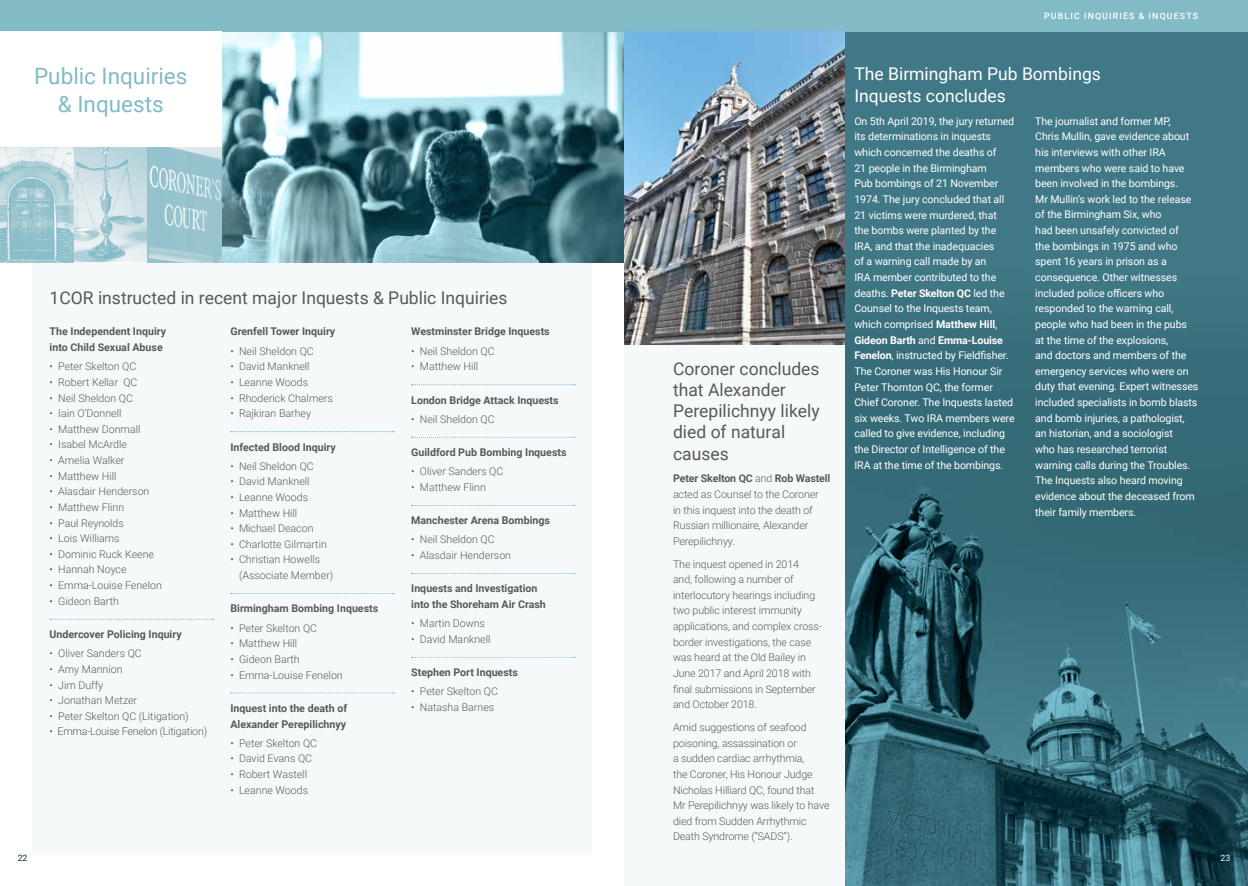
<style>
.page{position:relative;width:1248px;height:886px;background:#fff}
.page>*{position:absolute;margin:0;border:0;box-sizing:border-box;transform-origin:0 0}
.t1{font:22.5px/27.5px "Roboto";color:#82bac6;text-align:center}
.t2{font:17.5px/21.2px "Roboto";color:#58595b}
.t3{font:17.5px/21.2px "Roboto";color:#fff}
.t4{font:300 10.62px/15.6px "Roboto";color:#58595b}
.t5{font:10.62px/15.6px "Roboto";letter-spacing:-.01em;color:#fff}
.t6{font:700 10.62px/15.6px "Roboto";color:#58595b}
.t7{font:300 10.62px "Roboto";letter-spacing:-.02em;color:#58595b}
.t8{font:500 8.75px "Roboto";letter-spacing:.135em;color:#fff}
.t9{font:8.75px "Roboto";color:#0f351e}
.t10{font:8.75px "Roboto";color:#fff}
.s1{font-weight:700}
</style>
<div class="page">
<svg style="left:844px;top:32px;width:403px;height:854px;background:#376c7a"></svg>
<div style="left:624px;top:32px;width:220px;height:854px;background:#f6f9fa"></div>
<div style="left:32px;top:262px;width:559px;height:593px;background:#f6f9fa"></div>
<div style="left:0;top:0;width:1247px;height:32px;background:#82bac6"></div>
<svg style="left:221px;top:32px;width:403px;height:230px"></svg>
<svg style="left:50px;top:619px;width:163px;height:1px"></svg>
<svg style="left:231px;top:431px;width:163px;height:1px"></svg>
<svg style="left:231px;top:593px;width:163px;height:1px"></svg>
<svg style="left:231px;top:693px;width:163px;height:1px"></svg>
<svg style="left:411px;top:384px;width:164px;height:1px"></svg>
<svg style="left:411px;top:437px;width:164px;height:1px"></svg>
<svg style="left:411px;top:505px;width:164px;height:1px"></svg>
<svg style="left:411px;top:573px;width:164px;height:1px"></svg>
<svg style="left:411px;top:657px;width:164px;height:1px"></svg>
<img style="left:0;top:147px;width:74px;height:115px">
<svg style="left:74px;top:147px;width:74px;height:115px;background:#c5dbe1"></svg>
<svg style="left:148px;top:147px;width:73px;height:115px;background:#a3cad2"></svg>
<img style="left:624px;top:32px;width:220px;height:313px">
<h1 class="t1" style="left:34px;top:62px;width:155px">Public Inquiries &amp; Inquests</h1>
<h2 class="t2" style="left:50px;top:286px;width:459px">1COR instructed in recent major Inquests &amp; Public Inquiries</h2>
<p class="t6" style="left:50px;top:323px;width:118px">The Independent Inquiry into Child Sexual Abuse</p>
<p class="t4" style="left:50px;top:358px;width:88px">• Peter Skelton QC</p>
<p class="t4" style="left:50px;top:374px;width:89px">• Robert Kellar QC</p>
<p class="t4" style="left:50px;top:389px;width:85px">• Neil Sheldon QC</p>
<p class="t4" style="left:50px;top:405px;width:73px">• Iain O’Donnell</p>
<p class="t4" style="left:50px;top:421px;width:92px">• Matthew Donmall</p>
<p class="t4" style="left:50px;top:436px;width:79px">• Isabel McArdle</p>
<p class="t4" style="left:50px;top:452px;width:76px">• Amelia Walker</p>
<p class="t4" style="left:50px;top:468px;width:68px">• Matthew Hill</p>
<p class="t4" style="left:50px;top:483px;width:101px">• Alasdair Henderson</p>
<p class="t4" style="left:50px;top:499px;width:76px">• Matthew Flinn</p>
<p class="t4" style="left:50px;top:515px;width:76px">• Paul Reynolds</p>
<p class="t4" style="left:50px;top:530px;width:72px">• Lois Williams</p>
<p class="t4" style="left:50px;top:546px;width:106px">• Dominic Ruck Keene</p>
<p class="t4" style="left:50px;top:561px;width:78px">• Hannah Noyce</p>
<p class="t4" style="left:50px;top:577px;width:114px">• Emma-Louise Fenelon</p>
<p class="t4" style="left:50px;top:593px;width:71px">• Gideon Barth</p>
<p class="t6" style="left:50px;top:626px;width:134px">Undercover Policing Inquiry</p>
<p class="t4" style="left:50px;top:645px;width:94px">• Oliver Sanders QC</p>
<p class="t4" style="left:50px;top:661px;width:74px">• Amy Mannion</p>
<p class="t4" style="left:50px;top:676px;width:55px">• Jim Duffy</p>
<p class="t4" style="left:50px;top:692px;width:89px">• Jonathan Metzer</p>
<p class="t4" style="left:50px;top:708px;width:141px">• Peter Skelton QC (Litigation)</p>
<p class="t7" style="left:50px;top:724px;width:159px">• Emma-Louise Fenelon (Litigation)</p>
<p class="t6" style="left:230px;top:323px;width:106px">Grenfell Tower Inquiry</p>
<p class="t4" style="left:230px;top:343px;width:85px">• Neil Sheldon QC</p>
<p class="t4" style="left:230px;top:358px;width:81px">• David Manknell</p>
<p class="t4" style="left:230px;top:374px;width:79px">• Leanne Woods</p>
<p class="t4" style="left:230px;top:389px;width:104px">• Rhoderick Chalmers</p>
<p class="t4" style="left:230px;top:405px;width:82px">• Rajkiran Barhey</p>
<p class="t6" style="left:230px;top:438px;width:107px">Infected Blood Inquiry</p>
<p class="t4" style="left:230px;top:458px;width:85px">• Neil Sheldon QC</p>
<p class="t4" style="left:230px;top:473px;width:81px">• David Manknell</p>
<p class="t4" style="left:230px;top:489px;width:79px">• Leanne Woods</p>
<p class="t4" style="left:230px;top:504px;width:68px">• Matthew Hill</p>
<p class="t4" style="left:230px;top:520px;width:85px">• Michael Deacon</p>
<p class="t4" style="left:230px;top:536px;width:98px">• Charlotte Gilmartin</p>
<p class="t4" style="left:239px;top:551px;width:96px;text-indent:-9px">• Christian Howells (Associate Member)</p>
<p class="t6" style="left:230px;top:600px;width:149px">Birmingham Bombing Inquests</p>
<p class="t4" style="left:230px;top:620px;width:88px">• Peter Skelton QC</p>
<p class="t4" style="left:230px;top:635px;width:68px">• Matthew Hill</p>
<p class="t4" style="left:230px;top:651px;width:71px">• Gideon Barth</p>
<p class="t4" style="left:230px;top:666px;width:114px">• Emma-Louise Fenelon</p>
<p class="t6" style="left:230px;top:700px;width:118px">Inquest into the death of<br>Alexander Perepilichnyy</p>
<p class="t4" style="left:230px;top:735px;width:88px">• Peter Skelton QC</p>
<p class="t4" style="left:230px;top:750px;width:83px">• David Evans QC</p>
<p class="t4" style="left:230px;top:766px;width:78px">• Robert Wastell</p>
<p class="t4" style="left:230px;top:781px;width:79px">• Leanne Woods</p>
<p class="t6" style="left:411px;top:323px;width:140px">Westminster Bridge Inquests</p>
<p class="t4" style="left:411px;top:343px;width:85px">• Neil Sheldon QC</p>
<p class="t4" style="left:411px;top:358px;width:68px">• Matthew Hill</p>
<p class="t6" style="left:411px;top:392px;width:149px">London Bridge Attack Inquests</p>
<p class="t4" style="left:411px;top:411px;width:85px">• Neil Sheldon QC</p>
<p class="t6" style="left:411px;top:444px;width:157px">Guildford Pub Bombing Inquests</p>
<p class="t4" style="left:411px;top:463px;width:94px">• Oliver Sanders QC</p>
<p class="t4" style="left:411px;top:479px;width:76px">• Matthew Flinn</p>
<p class="t6" style="left:411px;top:512px;width:140px">Manchester Arena Bombings</p>
<p class="t4" style="left:411px;top:531px;width:85px">• Neil Sheldon QC</p>
<p class="t4" style="left:411px;top:547px;width:101px">• Alasdair Henderson</p>
<p class="t6" style="left:411px;top:580px;width:136px">Inquests and Investigation into the Shoreham Air Crash</p>
<p class="t4" style="left:411px;top:615px;width:75px">• Martin Downs</p>
<p class="t4" style="left:411px;top:631px;width:81px">• David Manknell</p>
<p class="t6" style="left:411px;top:664px;width:108px">Stephen Port Inquests</p>
<p class="t4" style="left:411px;top:683px;width:88px">• Peter Skelton QC</p>
<p class="t4" style="left:411px;top:699px;width:84px">• Natasha Barnes</p>
<p class="t9" style="left:18px;top:852px;width:11px">22</p>
<h2 class="t2" style="left:673px;top:357px;width:148px">Coroner concludes that Alexander<br>Perepilichnyy likely died of natural causes</h2>
<p class="t4" style="left:673px;top:470px;width:159px"><span class="s1">Peter Skelton QC</span> and <span class="s1">Rob Wastell </span>acted as Counsel to the Coroner<br>in this inquest into the death of<br>Russian millionaire, Alexander<br>Perepilichnyy.</p>
<p class="t4" style="left:673px;top:556px;width:150px">The inquest opened in 2014<br>and, following a number of interlocutory hearings including two public interest immunity applications, and complex cross&shy;border investigations, the case was heard at the Old Bailey in<br>June 2017 and April 2018 with final submissions in September and October 2018.</p>
<p class="t4" style="left:673px;top:719px;width:158px">Amid suggestions of seafood poisoning, assassination or<br>a sudden cardiac arrhythmia,<br>the Coroner, His Honour Judge<br>Nicholas Hilliard QC, found that<br>Mr Perepilichnyy was likely to have died from Sudden Arrhythmic<br>Death Syndrome (“SADS”).</p>
<p class="t8" style="left:1043px;top:10px;width:155px">PUBLIC INQUIRIES &amp; INQUESTS</p>
<h2 class="t3" style="left:854px;top:63px;width:248px">The Birmingham Pub Bombings<br>Inquests concludes</h2>
<p class="t5" style="left:854px;top:113px;width:162px">On 5th April 2019, the jury returned its determinations in inquests which concerned the deaths of<br>21 people in the Birmingham<br>Pub bombings of 21 November<br>1974. The jury concluded that all<br>21 victims were murdered, that<br>the bombs were planted by the<br>IRA, and that the inadequacies<br>of a warning call made by an<br>IRA member contributed to the deaths. <span class="s1">Peter Skelton QC</span> led the<br>Counsel to the Inquests team, which comprised <span class="s1">Matthew Hill</span>,<br><span class="s1">Gideon Barth</span> and <span class="s1">Emma-Louise<br>Fenelon</span>, instructed by Fieldfisher.<br>The Coroner was His Honour Sir<br>Peter Thornton QC, the former<br>Chief Coroner. The Inquests lasted six weeks. Two IRA members were called to give evidence, including the Director of Intelligence of the<br>IRA at the time of the bombings.</p>
<p class="t5" style="left:1035px;top:113px;width:165px">The journalist and former MP,<br>Chris Mullin, gave evidence about his interviews with other IRA members who were said to have been involved in the bombings.<br>Mr Mullin’s work led to the release of the Birmingham Six, who<br>had been unsafely convicted of<br>the bombings in 1975 and who spent 16 years in prison as a consequence. Other witnesses included police officers who responded to the warning call, people who had been in the pubs at the time of the explosions,<br>and doctors and members of the emergency services who were on duty that evening. Expert witnesses included specialists in bomb blasts and bomb injuries, a pathologist, an historian, and a sociologist<br>who has researched terrorist warning calls during the Troubles.<br>The Inquests also heard moving evidence about the deceased from their family members.</p>
<p class="t10" style="left:1220px;top:852px;width:11px">23</p>
</div>
